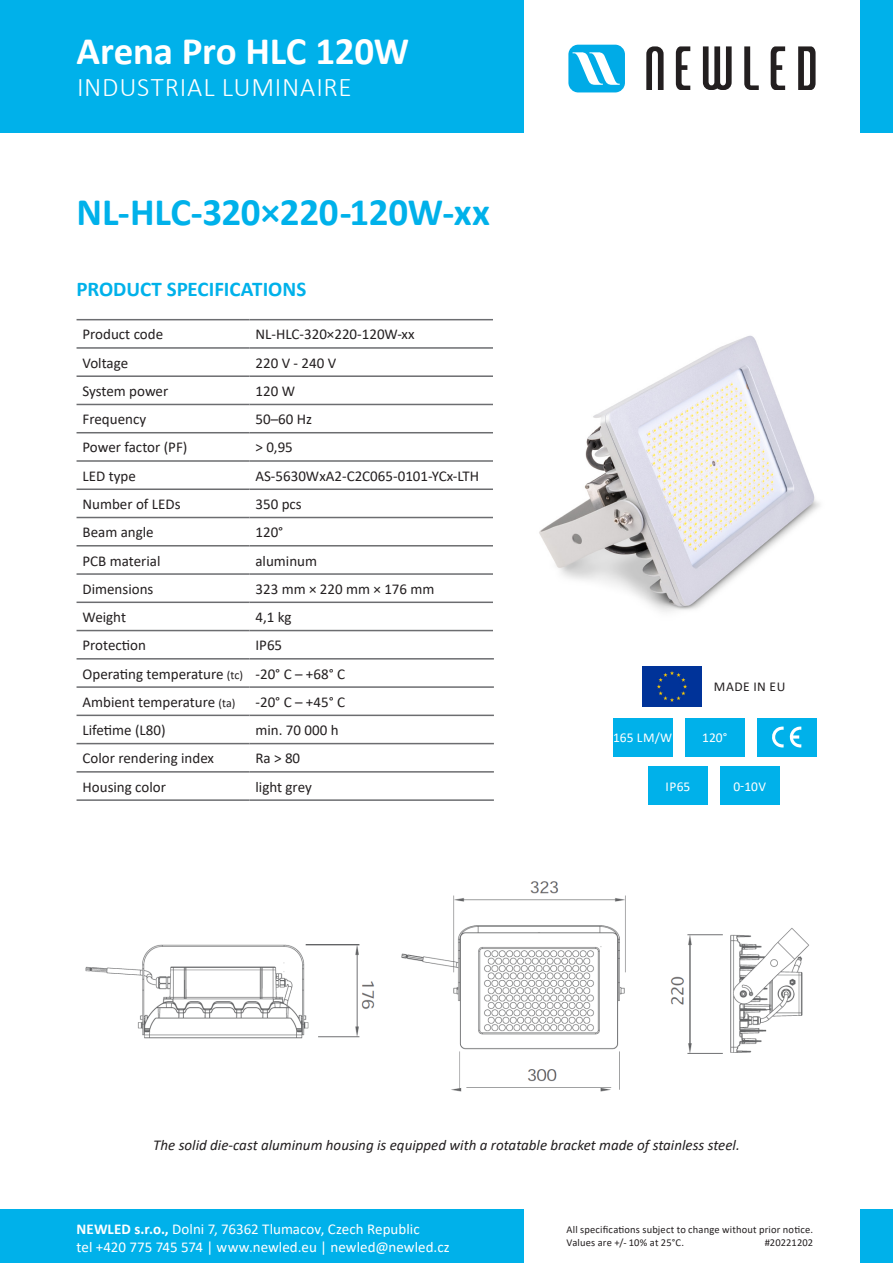
<style>
.page{position:relative;width:893px;height:1263px;background:#fff}
.page>*{position:absolute;margin:0;border:0;box-sizing:border-box;transform-origin:0 0}
.t1{font:700 39px "Calibri";letter-spacing:-.005em;color:#00b1ea}
.t2{font:700 39px "Calibri";letter-spacing:-.005em;color:#fff}
.t3{font:300 27px "Calibri";letter-spacing:.025em;color:#fff}
.t4{font:700 21px "Calibri";color:#00b1ea}
.t5{font:15px "Calibri";color:#231f20}
.t6{font:15px "Calibri";color:#fff}
.t7{font:italic 15px "Calibri";color:#231f20}
.t8{font:13.5px "Calibri";color:#fff}
.t9{font:13.5px "Calibri";letter-spacing:.04em;color:#231f20}
.t10{font:10.5px/12.6px "Calibri";letter-spacing:.015em;color:#231f20}
.s1{font-size:12px}
.s2{font-weight:700}
</style>
<div class="page">
<img style="left:85px;top:881px;width:724px;height:211px">
<div style="left:0;top:0;width:523px;height:133px;background:#00b1ea"></div>
<div style="left:0;top:1210px;width:523px;height:53px;background:#00b1ea"></div>
<div style="left:861px;top:1210px;width:32px;height:53px;background:#00b1ea"></div>
<div style="left:861px;top:0;width:32px;height:133px;background:#00b1ea"></div>
<div style="left:568px;top:45px;width:57px;height:47px;background:#00abe7;border-radius:10px"></div>
<svg style="left:573px;top:52px;width:47px;height:33px"></svg>
<svg style="left:646px;top:46px;width:18px;height:44px"></svg>
<svg style="left:703px;top:46px;width:29px;height:44px"></svg>
<svg style="left:676px;top:46px;width:14px;height:44px"></svg>
<svg style="left:798px;top:46px;width:17px;height:44px"></svg>
<svg style="left:771px;top:46px;width:14px;height:44px"></svg>
<svg style="left:744px;top:46px;width:15px;height:44px"></svg>
<hr style="left:77px;top:319px;width:172px;height:1px;background:#6c6d70">
<hr style="left:249px;top:319px;width:245px;height:1px;background:#6c6d70">
<hr style="left:77px;top:347px;width:172px;height:2px;background:#6c6d70">
<hr style="left:249px;top:347px;width:245px;height:2px;background:#6c6d70">
<hr style="left:77px;top:375px;width:172px;height:2px;background:#6c6d70">
<hr style="left:249px;top:375px;width:245px;height:2px;background:#6c6d70">
<hr style="left:77px;top:404px;width:172px;height:1px;background:#6c6d70">
<hr style="left:249px;top:404px;width:245px;height:1px;background:#6c6d70">
<hr style="left:77px;top:432px;width:172px;height:1px;background:#6c6d70">
<hr style="left:249px;top:432px;width:245px;height:1px;background:#6c6d70">
<hr style="left:77px;top:460px;width:172px;height:2px;background:#6c6d70">
<hr style="left:249px;top:460px;width:245px;height:2px;background:#6c6d70">
<hr style="left:77px;top:488px;width:172px;height:2px;background:#6c6d70">
<hr style="left:249px;top:488px;width:245px;height:2px;background:#6c6d70">
<hr style="left:77px;top:517px;width:172px;height:1px;background:#6c6d70">
<hr style="left:249px;top:517px;width:245px;height:1px;background:#6c6d70">
<hr style="left:77px;top:545px;width:172px;height:1px;background:#6c6d70">
<hr style="left:249px;top:545px;width:245px;height:1px;background:#6c6d70">
<hr style="left:77px;top:573px;width:172px;height:2px;background:#6c6d70">
<hr style="left:249px;top:573px;width:245px;height:2px;background:#6c6d70">
<hr style="left:77px;top:601px;width:172px;height:2px;background:#6c6d70">
<hr style="left:249px;top:601px;width:245px;height:2px;background:#6c6d70">
<hr style="left:77px;top:630px;width:172px;height:1px;background:#6c6d70">
<hr style="left:249px;top:630px;width:245px;height:1px;background:#6c6d70">
<hr style="left:77px;top:658px;width:172px;height:1px;background:#6c6d70">
<hr style="left:249px;top:658px;width:245px;height:1px;background:#6c6d70">
<hr style="left:77px;top:686px;width:172px;height:2px;background:#6c6d70">
<hr style="left:249px;top:686px;width:245px;height:2px;background:#6c6d70">
<hr style="left:77px;top:715px;width:172px;height:1px;background:#6c6d70">
<hr style="left:249px;top:715px;width:245px;height:1px;background:#6c6d70">
<hr style="left:77px;top:743px;width:172px;height:1px;background:#6c6d70">
<hr style="left:249px;top:743px;width:245px;height:1px;background:#6c6d70">
<hr style="left:77px;top:771px;width:172px;height:2px;background:#6c6d70">
<hr style="left:249px;top:771px;width:245px;height:2px;background:#6c6d70">
<hr style="left:77px;top:799px;width:172px;height:2px;background:#6c6d70">
<hr style="left:249px;top:799px;width:245px;height:2px;background:#6c6d70">
<img style="left:539px;top:335px;width:281px;height:277px">
<div style="left:613px;top:718px;width:60px;height:38px;background:#00b1ea"></div>
<div style="left:648px;top:767px;width:60px;height:38px;background:#00b1ea"></div>
<div style="left:757px;top:718px;width:59px;height:38px;background:#00b1ea"></div>
<svg style="left:772px;top:726px;width:29px;height:22px"></svg>
<div style="left:685px;top:718px;width:59px;height:38px;background:#00b1ea"></div>
<div style="left:720px;top:767px;width:60px;height:38px;background:#00b1ea"></div>
<img style="left:642px;top:667px;width:60px;height:39px">
<p class="t2" style="left:77px;top:23px;width:334px">Arena Pro HLC 120W</p>
<p class="t3" style="left:77px;top:71px;width:276px">INDUSTRIAL LUMINAIRE</p>
<p class="t1" style="left:77px;top:184px;width:415px">NL-HLC-320×220-120W-xx</p>
<p class="t4" style="left:77px;top:275px;width:231px">PRODUCT SPECIFICATIONS</p>
<p class="t5" style="left:83px;top:324px;width:82px">Product code</p>
<p class="t5" style="left:255px;top:324px;width:161px">NL-HLC-320×220-120W-xx</p>
<p class="t5" style="left:83px;top:352px;width:47px">Voltage</p>
<p class="t5" style="left:255px;top:352px;width:82px">220 V - 240 V</p>
<p class="t5" style="left:83px;top:381px;width:87px">System power</p>
<p class="t5" style="left:255px;top:381px;width:41px">120 W</p>
<p class="t5" style="left:83px;top:409px;width:65px">Frequency</p>
<p class="t5" style="left:255px;top:409px;width:58px">50–60 Hz</p>
<p class="t5" style="left:83px;top:437px;width:106px">Power factor (PF)</p>
<p class="t5" style="left:255px;top:437px;width:39px">&gt; 0,95</p>
<p class="t5" style="left:83px;top:465px;width:55px">LED type</p>
<p class="t5" style="left:255px;top:465px;width:225px">AS-5630WxA2-C2C065-0101-YCx-LTH</p>
<p class="t5" style="left:83px;top:494px;width:100px">Number of LEDs</p>
<p class="t5" style="left:255px;top:494px;width:48px">350 pcs</p>
<p class="t5" style="left:83px;top:522px;width:73px">Beam angle</p>
<p class="t5" style="left:255px;top:522px;width:29px">120°</p>
<p class="t5" style="left:83px;top:550px;width:79px">PCB material</p>
<p class="t5" style="left:255px;top:550px;width:63px">aluminum</p>
<p class="t5" style="left:83px;top:578px;width:72px">Dimensions</p>
<p class="t5" style="left:255px;top:578px;width:181px">323 mm × 220 mm × 176 mm</p>
<p class="t5" style="left:83px;top:607px;width:45px">Weight</p>
<p class="t5" style="left:255px;top:607px;width:38px">4,1 kg</p>
<p class="t5" style="left:83px;top:635px;width:65px">Protection</p>
<p class="t5" style="left:255px;top:635px;width:28px">IP65</p>
<p class="t5" style="left:83px;top:663px;width:162px">Operating temperature <span class="s1">(tc)</span></p>
<p class="t5" style="left:255px;top:663px;width:91px">-20° C – +68° C</p>
<p class="t5" style="left:83px;top:691px;width:154px">Ambient temperature <span class="s1">(ta)</span></p>
<p class="t5" style="left:255px;top:691px;width:91px">-20° C – +45° C</p>
<p class="t5" style="left:83px;top:720px;width:85px">Lifetime (L80)</p>
<p class="t5" style="left:255px;top:720px;width:85px">min. 70 000 h</p>
<p class="t5" style="left:83px;top:748px;width:133px">Color rendering index</p>
<p class="t5" style="left:255px;top:748px;width:46px">Ra &gt; 80</p>
<p class="t5" style="left:83px;top:776px;width:85px">Housing color</p>
<p class="t5" style="left:255px;top:776px;width:58px">light grey</p>
<p class="t9" style="left:714px;top:678px;width:73px">MADE IN EU</p>
<p class="t8" style="left:613px;top:728px;width:61px">165 LM/W</p>
<p class="t8" style="left:666px;top:777px;width:26px">IP65</p>
<p class="t8" style="left:702px;top:728px;width:27px">120°</p>
<p class="t8" style="left:733px;top:777px;width:34px">0-10V</p>
<p class="t7" style="left:153px;top:1135px;width:588px">The solid die-cast aluminum housing is equipped with a rotatable bracket made of stainless steel.</p>
<p class="t6" style="left:77px;top:1218px;width:345px"><span class="s2">NEWLED s.r.o.,</span> Dolni 7, 76362 Tlumacov, Czech Republic</p>
<p class="t6" style="left:77px;top:1236px;width:375px">tel +420 775 745 574 | www.newled.eu | newled@newled.cz</p>
<p class="t10" style="left:567px;top:1223px;width:248px">All specifications subject to change without prior notice.<br>Values are +/- 10% at 25°C.</p>
<p class="t10" style="left:765px;top:1236px;width:50px">#20221202</p>
</div>
